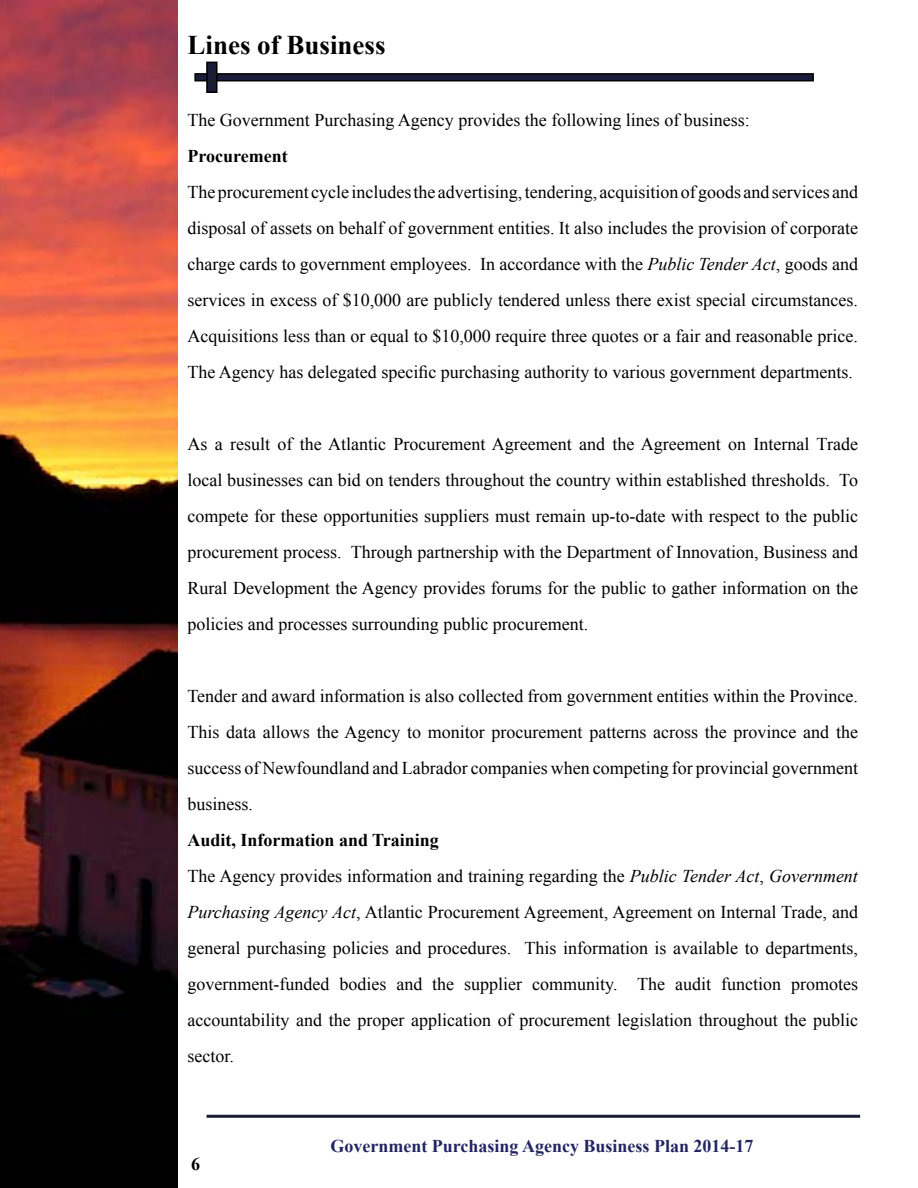
<style>
.page{position:relative;width:918px;height:1188px;background:#fff}
.page>*{position:absolute;margin:0;border:0;box-sizing:border-box;transform-origin:0 0}
.t1{font:700 27px "Times New Roman";color:#000}
.t2{font:18px/36px "Times New Roman";color:#000;text-align:justify}
.t3{font:700 18px "Times New Roman";color:#232563}
.t4{font:700 18px "Times New Roman";color:#000}
.s1{font-style:italic}
.s2{font-weight:700}
</style>
<div class="page">
<div style="left:207px;top:1115px;width:653px;height:3px;background:#1b1c38;border:2px solid #1b1c38"></div>
<img style="left:0;top:0;width:178px;height:1188px">
<svg style="left:194px;top:61px;width:620px;height:32px"></svg>
<h1 class="t1" style="left:188px;top:26px;width:200px">Lines of Business</h1>
<p class="t2" style="left:188px;top:102px;width:564px">The Government Purchasing Agency provides the following lines of business:</p>
<p class="t4" style="left:188px;top:144px;width:102px">Procurement</p>
<p class="t2" style="left:188px;top:174px;width:672px">The procurement cycle includes the advertising, tendering, acquisition of goods and services and disposal of assets on behalf of government entities. It also includes the provision of corporate charge cards to government employees. In accordance with the <span class="s1">Public Tender Act</span>, goods and services in excess of $10,000 are publicly tendered unless there exist special circumstances.<br>Acquisitions less than or equal to $10,000 require three quotes or a fair and reasonable price.<br>The Agency has delegated specific purchasing authority to various government departments.</p>
<p class="t2" style="left:188px;top:426px;width:672px">As a result of the Atlantic Procurement Agreement and the Agreement on Internal Trade local businesses can bid on tenders throughout the country within established thresholds. To compete for these opportunities suppliers must remain up-to-date with respect to the public procurement process. Through partnership with the Department of Innovation, Business and Rural Development the Agency provides forums for the public to gather information on the policies and processes surrounding public procurement.</p>
<p class="t2" style="left:188px;top:678px;width:672px">Tender and award information is also collected from government entities within the Province.<br>This data allows the Agency to monitor procurement patterns across the province and the success of Newfoundland and Labrador companies when competing for provincial government business.</p>
<p class="t2" style="left:188px;top:822px;width:672px;text-align:left"><span class="s2">Audit, Information and Training<br></span>The Agency provides information and training regarding the <span class="s1">Public Tender Act</span>, <span class="s1">Government Purchasing Agency Act</span>, Atlantic Procurement Agreement, Agreement on Internal Trade, and general purchasing policies and procedures. This information is available to departments, government-funded bodies and the supplier community. The audit function promotes accountability and the proper application of procurement legislation throughout the public sector.</p>
<p class="t4" style="left:191px;top:1152px;width:10px">6</p>
<p class="t3" style="left:330px;top:1134px;width:425px">Government Purchasing Agency Business Plan 2014-17</p>
</div>
